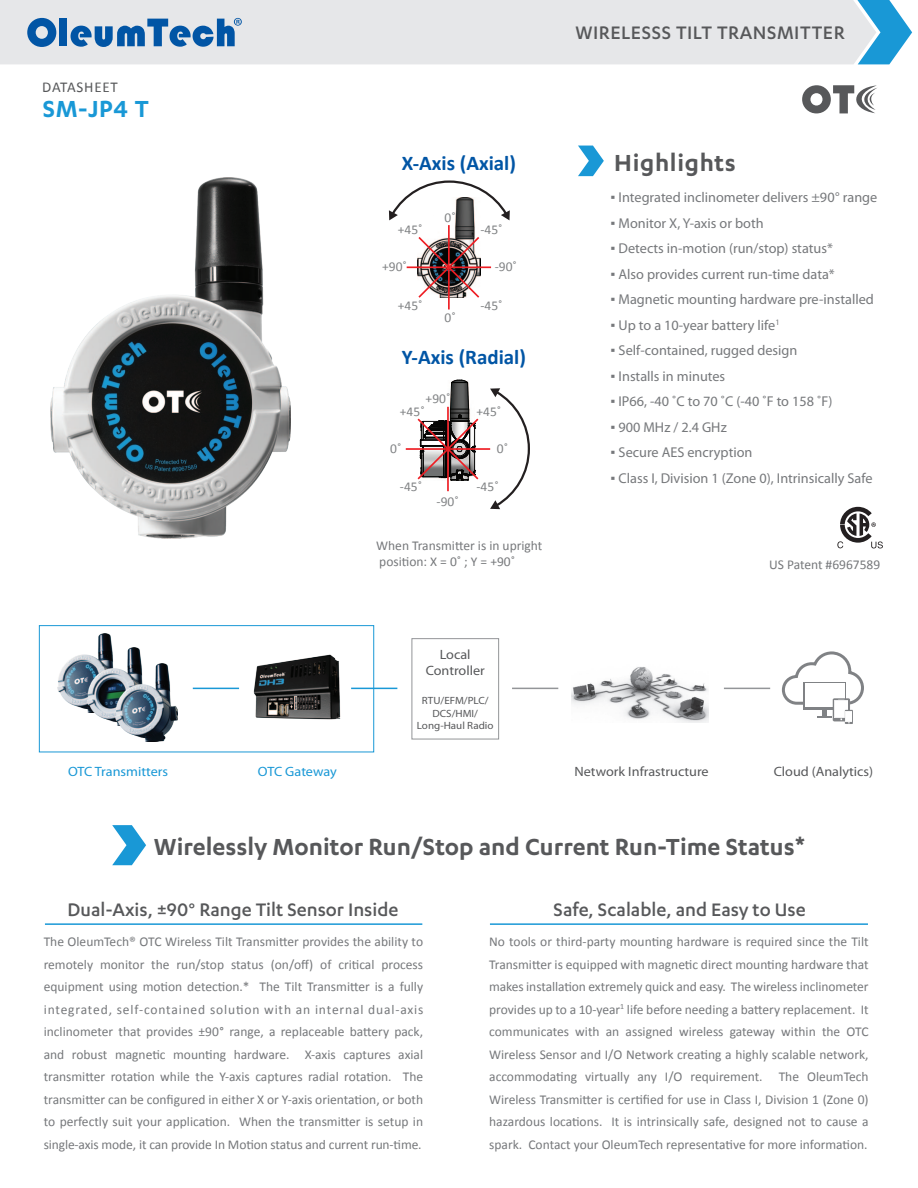
<style>
.page{position:relative;width:918px;height:1188px;background:#fff}
.page>*{position:absolute;margin:0;border:0;box-sizing:border-box;transform-origin:0 0}
.t1{font:600 27px "Karbon";color:#57585a}
.t2{font:600 27px "Karbon";letter-spacing:.025em;color:#57585a}
.t3{font:600 27px "Karbon";color:#1998d6}
.t4{font:500 21px "Karbon";color:#57585a}
.t5{font:700 21px "Calibri";color:#0155a5}
.t6{font:500 21px "Karbon";letter-spacing:.025em;color:#57585a}
.t7{font:15px "Calibri";letter-spacing:.05em;color:#57585a}
.t8{font:14.25px "Myriad Pro";color:#76787b}
.t9{font:13.5px/22.5px "Calibri";letter-spacing:-.01em;color:#76787b;text-align:justify}
.t10{font:13.5px "Calibri";color:#808284}
.t11{font:13.5px/16.2px "Myriad Pro";color:#57585a;text-align:center;scale:1.05 1}
.t12{font:13.5px "Myriad Pro";letter-spacing:-.005em;color:#1998d6;scale:1.05 1}
.t13{font:10.5px/12.6px "Myriad Pro";color:#57585a;text-align:center;scale:1.05 1}
.s1{font-family:"Verdana"}
</style>
<div class="page">
<div style="left:0;top:0;width:857px;height:64px;background:#e6e7e9"></div>
<svg style="left:857px;top:0;width:55px;height:64px"></svg>
<hr style="left:45px;top:923px;width:377px;height:2px;background:#1998d6">
<hr style="left:490px;top:923px;width:378px;height:2px;background:#1998d6">
<svg style="left:837px;top:507px;width:46px;height:41px"></svg>
<svg style="left:27px;top:18px;width:29px;height:29px"></svg>
<div style="left:60px;top:19px;width:7px;height:27px;background:#0155a5"></div>
<svg style="left:71px;top:18px;width:171px;height:29px;background:#77a0c8"></svg>
<svg style="left:578px;top:146px;width:26px;height:30px"></svg>
<svg style="left:112px;top:825px;width:34px;height:40px"></svg>
<svg style="left:802px;top:85px;width:75px;height:28px"></svg>
<img style="left:253px;top:654px;width:88px;height:66px">
<svg style="left:781px;top:651px;width:83px;height:73px"></svg>
<hr style="left:724px;top:688px;width:46px;height:1px;background:#939598">
<img style="left:571px;top:667px;width:137px;height:55px">
<img style="left:58px;top:634px;width:54px;height:75px">
<div style="left:39px;top:625px;width:335px;height:127px;border:1px solid #1998d6"></div>
<hr style="left:193px;top:688px;width:46px;height:1px;background:#1998d6">
<hr style="left:351px;top:688px;width:46px;height:1px;background:#1998d6">
<img style="left:87px;top:648px;width:55px;height:74px">
<img style="left:115px;top:663px;width:63px;height:79px">
<hr style="left:512px;top:688px;width:46px;height:1px;background:#939598">
<div style="left:412px;top:638px;width:87px;height:101px;border:1px solid #939598"></div>
<img style="left:50px;top:177px;width:241px;height:362px">
<img style="left:454px;top:220px;width:21px;height:15px">
<svg style="left:389px;top:180px;width:121px;height:40px"></svg>
<hr style="left:448px;top:225px;width:2px;height:85px;background:#ee1d23">
<hr style="left:407px;top:266px;width:84px;height:2px;background:#ee1d23">
<img style="left:417px;top:235px;width:64px;height:65px">
<svg style="left:490px;top:388px;width:40px;height:121px"></svg>
<hr style="left:447px;top:407px;width:2px;height:84px;background:#ee1d23">
<hr style="left:406px;top:448px;width:84px;height:2px;background:#ee1d23">
<svg style="left:416px;top:380px;width:64px;height:101px"></svg>
<p class="t7" style="left:42px;top:77px;width:77px">DATASHEET</p>
<h1 class="t3" style="left:43px;top:94px;width:108px">SM-JP4 T</h1>
<h2 class="t6" style="left:575px;top:21px;width:271px">WIRELESSS TILT TRANSMITTER</h2>
<h2 class="t5" style="left:402px;top:150px;width:116px">X-Axis (Axial)</h2>
<p class="t10" style="left:444px;top:209px;width:13px">0˚</p>
<p class="t10" style="left:398px;top:221px;width:26px">+45˚</p>
<p class="t10" style="left:480px;top:221px;width:24px">-45˚</p>
<p class="t10" style="left:382px;top:258px;width:26px">+90˚</p>
<p class="t10" style="left:495px;top:258px;width:24px">-90˚</p>
<p class="t10" style="left:480px;top:297px;width:24px">-45˚</p>
<p class="t10" style="left:398px;top:297px;width:26px">+45˚</p>
<h2 class="t5" style="left:402px;top:344px;width:126px">Y-Axis (Radial)</h2>
<p class="t10" style="left:426px;top:390px;width:26px">+90˚</p>
<p class="t10" style="left:444px;top:309px;width:13px">0˚</p>
<p class="t10" style="left:400px;top:403px;width:26px">+45˚</p>
<p class="t10" style="left:477px;top:403px;width:26px">+45˚</p>
<p class="t10" style="left:390px;top:440px;width:13px">0˚</p>
<p class="t10" style="left:497px;top:440px;width:13px">0˚</p>
<p class="t10" style="left:477px;top:478px;width:24px">-45˚</p>
<p class="t10" style="left:400px;top:478px;width:24px">-45˚</p>
<p class="t10" style="left:437px;top:493px;width:24px">-90˚</p>
<p class="t9" style="left:376px;top:537px;width:168px;line-height:16.2px">When Transmitter is in upright position: X = 0˚ ; Y = +90˚</p>
<p class="t11" style="left:426px;top:646px;width:58px">Local<br>Controller</p>
<p class="t13" style="left:417px;top:694px;width:75px">RTU/EFM/PLC/<br>DCS/HMI/<br>Long-Haul Radio</p>
<h1 class="t2" style="left:614px;top:148px;width:123px">Highlights</h1>
<p class="t8" style="left:610px;top:189px;width:268px"><span class="s1">▪</span> Integrated inclinometer delivers ±90° range</p>
<p class="t8" style="left:610px;top:214px;width:155px"><span class="s1">▪</span> Monitor X, Y-axis or both</p>
<p class="t8" style="left:610px;top:240px;width:224px"><span class="s1">▪</span> Detects in-motion (run/stop) status*</p>
<p class="t8" style="left:610px;top:265px;width:226px"><span class="s1">▪</span> Also provides current run-time data*</p>
<p class="t8" style="left:610px;top:291px;width:265px"><span class="s1">▪</span> Magnetic mounting hardware pre-installed</p>
<p class="t8" style="left:610px;top:316px;width:171px"><span class="s1">▪</span> Up to a 10-year battery life<sup>1</sup></p>
<p class="t8" style="left:610px;top:342px;width:188px"><span class="s1">▪</span> Self-contained, rugged design</p>
<p class="t8" style="left:610px;top:367px;width:116px"><span class="s1">▪</span> Installs in minutes</p>
<p class="t8" style="left:610px;top:393px;width:223px"><span class="s1">▪</span> IP66, -40 ˚C to 70 ˚C (-40 ˚F to 158 ˚F)</p>
<p class="t8" style="left:610px;top:418px;width:118px"><span class="s1">▪</span> 900 MHz / 2.4 GHz</p>
<p class="t8" style="left:610px;top:444px;width:144px"><span class="s1">▪</span> Secure AES encryption</p>
<p class="t8" style="left:610px;top:469px;width:264px"><span class="s1">▪</span> Class I, Division 1 (Zone 0), Intrinsically Safe</p>
<p class="t9" style="left:769px;top:553px;width:113px">US Patent #6967589</p>
<p class="t12" style="left:68px;top:763px;width:97px">OTC Transmitters</p>
<p class="t12" style="left:258px;top:763px;width:77px">OTC Gateway</p>
<p class="t11" style="left:575px;top:763px;width:129px">Network Infrastructure</p>
<p class="t11" style="left:774px;top:763px;width:96px">Cloud (Analytics)</p>
<h1 class="t1" style="left:154px;top:832px;width:653px">Wirelessly Monitor Run/Stop and Current Run-Time Status*</h1>
<h2 class="t4" style="left:67px;top:898px;width:333px">Dual-Axis, ±90° Range Tilt Sensor Inside</h2>
<p class="t9" style="left:44px;top:930px;width:381px">The OleumTech® OTC Wireless Tilt Transmitter provides the ability to remotely monitor the run/stop status (on/off) of critical process equipment using motion detection.* The Tilt Transmitter is a fully integrated, self-contained solution with an internal dual-axis inclinometer that provides ±90° range, a replaceable battery pack, and robust magnetic mounting hardware. X-axis captures axial transmitter rotation while the Y-axis captures radial rotation. The transmitter can be configured in either X or Y-axis orientation, or both to perfectly suit your application. When the transmitter is setup in single-axis mode, it can provide In Motion status and current run-time.</p>
<h2 class="t4" style="left:554px;top:898px;width:254px">Safe, Scalable, and Easy to Use</h2>
<p class="t9" style="left:489px;top:930px;width:381px">No tools or third-party mounting hardware is required since the Tilt Transmitter is equipped with magnetic direct mounting hardware that makes installation extremely quick and easy. The wireless inclinometer provides up to a 10-year<sup>1</sup> life before needing a battery replacement. It communicates with an assigned wireless gateway within the OTC Wireless Sensor and I/O Network creating a highly scalable network, accommodating virtually any I/O requirement. The OleumTech Wireless Transmitter is certified for use in Class I, Division 1 (Zone 0) hazardous locations. It is intrinsically safe, designed not to cause a spark. Contact your OleumTech representative for more information.</p>
</div>
